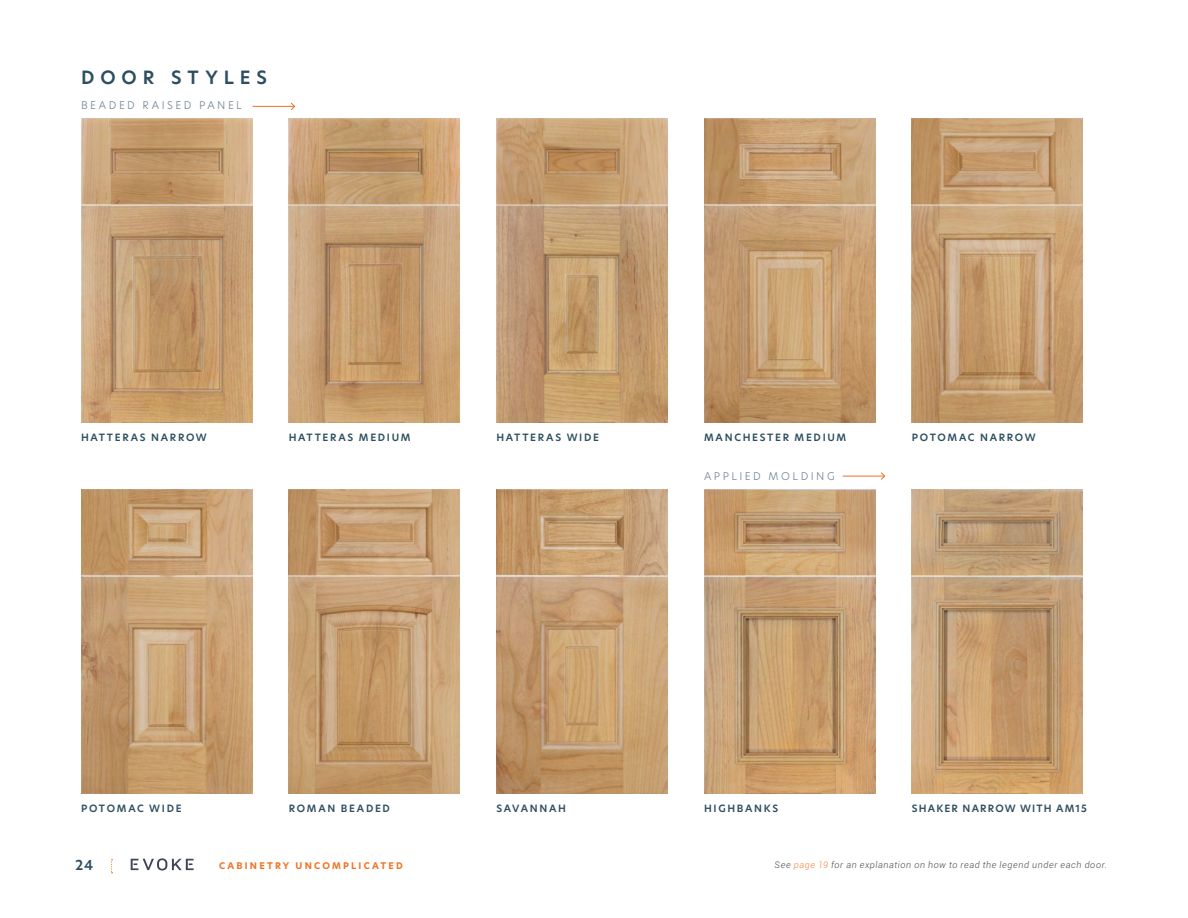
<style>
.page{position:relative;width:1188px;height:918px;background:#fff}
.page>*{position:absolute;margin:0;border:0;box-sizing:border-box;transform-origin:0 0}
.t1{font:600 18px "New Hero";letter-spacing:.33em;color:#2d4e5f}
.t2{font:600 13.5px "New Hero";color:#2d4e5f}
.t3{font:300 10.5px "New Hero";letter-spacing:.24em;color:#6e8394}
.t4{font:600 9.9px "New Hero";letter-spacing:.17em;color:#2d4e5f}
.t5{font:600 9.9px "New Hero";letter-spacing:.12em;color:#2d4e5f}
.t6{font:italic 300 9px "Roboto";letter-spacing:.07em;color:#464547}
.t7{font:700 9px "New Hero";letter-spacing:.245em;color:#f37221}
.s1{color:#f58036}
</style>
<div class="page">
<svg style="left:111px;top:859px;width:2px;height:14px"></svg>
<svg style="left:131px;top:858px;width:63px;height:13px"></svg>
<img style="left:81px;top:119px;width:171px;height:303px">
<img style="left:289px;top:119px;width:171px;height:303px">
<img style="left:496px;top:119px;width:172px;height:303px">
<img style="left:704px;top:119px;width:171px;height:303px">
<img style="left:912px;top:119px;width:171px;height:303px">
<img style="left:81px;top:490px;width:171px;height:304px">
<img style="left:289px;top:490px;width:171px;height:304px">
<img style="left:496px;top:490px;width:172px;height:304px">
<img style="left:704px;top:490px;width:171px;height:304px">
<img style="left:912px;top:490px;width:171px;height:304px">
<hr style="left:253px;top:106px;width:42px;height:1px;background:#f37124">
<svg style="left:290px;top:102px;width:5px;height:8px"></svg>
<hr style="left:843px;top:476px;width:42px;height:1px;background:#f37124">
<svg style="left:880px;top:472px;width:5px;height:8px"></svg>
<h1 class="t1" style="left:81px;top:65px;width:188px">DOOR STYLES</h1>
<p class="t3" style="left:81px;top:98px;width:162px">BEADED RAISED PANEL</p>
<p class="t4" style="left:81px;top:430px;width:127px">HATTERAS NARROW</p>
<p class="t4" style="left:289px;top:430px;width:123px">HATTERAS MEDIUM</p>
<p class="t4" style="left:496px;top:430px;width:104px">HATTERAS WIDE</p>
<p class="t4" style="left:704px;top:430px;width:144px">MANCHESTER MEDIUM</p>
<p class="t4" style="left:912px;top:430px;width:125px">POTOMAC NARROW</p>
<p class="t3" style="left:704px;top:469px;width:132px">APPLIED MOLDING</p>
<p class="t4" style="left:81px;top:802px;width:102px">POTOMAC WIDE</p>
<p class="t4" style="left:289px;top:802px;width:103px">ROMAN BEADED</p>
<p class="t4" style="left:496px;top:802px;width:71px">SAVANNAH</p>
<p class="t4" style="left:704px;top:802px;width:76px">HIGHBANKS</p>
<p class="t5" style="left:912px;top:802px;width:177px">SHAKER NARROW WITH AM15</p>
<h2 class="t2" style="left:75px;top:856px;width:20px">24</h2>
<p class="t7" style="left:219px;top:859px;width:185px">CABINETRY UNCOMPLICATED</p>
<p class="t6" style="left:775px;top:859px;width:334px">See <span class="s1">page 19</span> for an explanation on how to read the legend under each door.</p>
</div>
